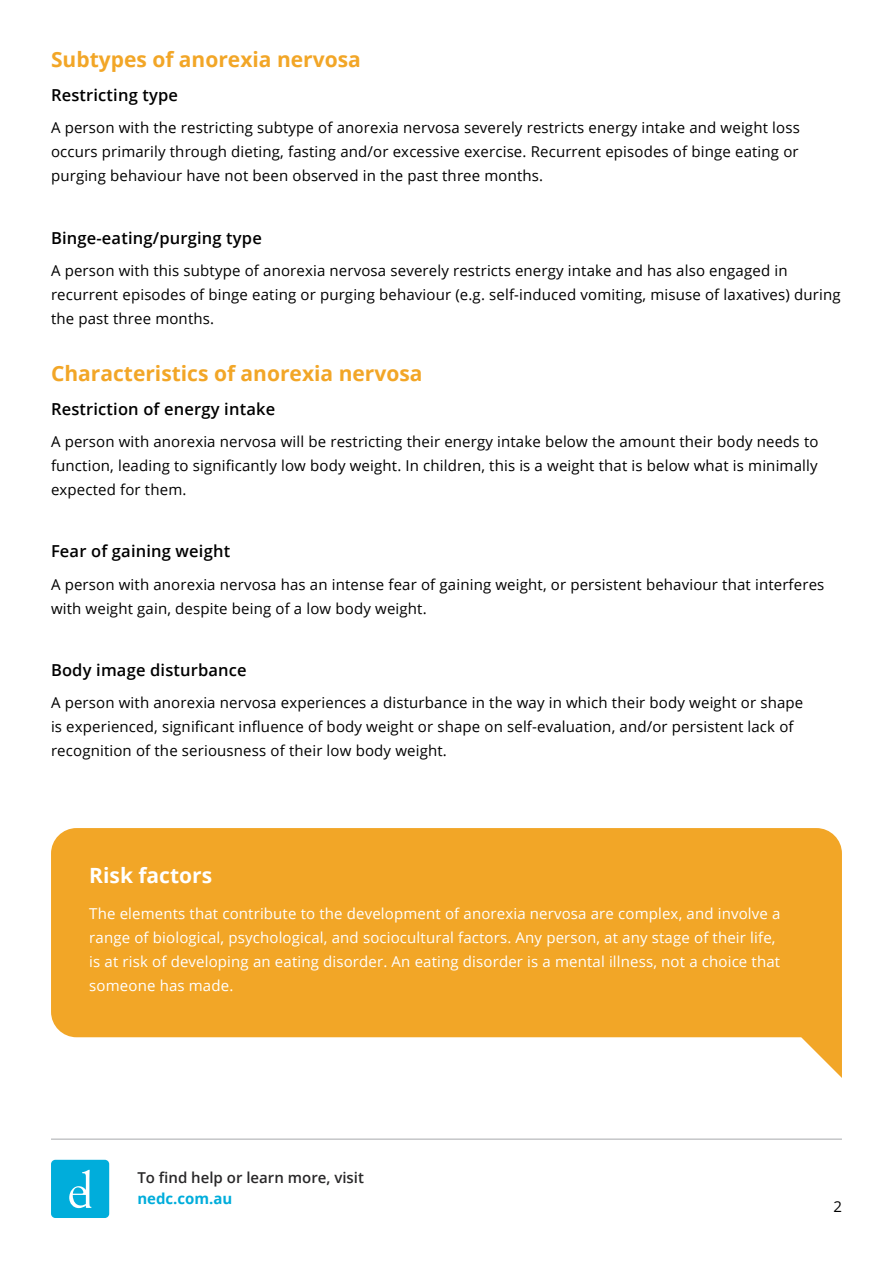
<style>
.page{position:relative;width:893px;height:1263px;background:#fff}
.page>*{position:absolute;margin:0;border:0;box-sizing:border-box;transform-origin:0 0}
.t1{font:700 21px "Open Sans";color:#f2a627}
.t2{font:700 21px "Open Sans";color:#fff}
.t3{font:600 16.5px "Open Sans";letter-spacing:.01em;color:#000}
.t4{font:15px/24px "Open Sans";letter-spacing:.01em;color:#000}
.t5{font:15px/24px "Open Sans";letter-spacing:.01em;color:#fff}
.t6{font:600 15px "Open Sans";color:#292829}
.t7{font:700 15px "Open Sans";color:#00addb}
</style>
<div class="page">
<div style="left:51px;top:1160px;width:58px;height:58px;background:#00addb;border-radius:4px"></div>
<svg style="left:69px;top:1170px;width:22px;height:38px"></svg>
<hr style="left:51px;top:1139px;width:791px;height:1px;background:#a7a9ac">
<svg style="left:801px;top:1017px;width:41px;height:61px"></svg>
<div style="left:51px;top:828px;width:791px;height:209px;background:#f2a627;border-radius:26px"></div>
<h1 class="t1" style="left:51px;top:45px;width:311px">Subtypes of anorexia nervosa</h1>
<p class="t3" style="left:51px;top:84px;width:129px">Restricting type</p>
<p class="t4" style="left:51px;top:116px;width:750px;text-align:justify">A person with the restricting subtype of anorexia nervosa severely restricts energy intake and weight loss occurs primarily through dieting, fasting and/or excessive exercise. Recurrent episodes of binge eating or purging behaviour have not been observed in the past three months.</p>
<p class="t3" style="left:51px;top:226px;width:212px">Binge-eating/purging type</p>
<p class="t4" style="left:51px;top:258px;width:791px">A person with this subtype of anorexia nervosa severely restricts energy intake and has also engaged in recurrent episodes of binge eating or purging behaviour (e.g. self-induced vomiting, misuse of laxatives) during the past three months.</p>
<h1 class="t1" style="left:51px;top:359px;width:373px">Characteristics of anorexia nervosa</h1>
<p class="t3" style="left:51px;top:397px;width:226px">Restriction of energy intake</p>
<p class="t4" style="left:51px;top:429px;width:769px;text-align:justify">A person with anorexia nervosa will be restricting their energy intake below the amount their body needs to function, leading to significantly low body weight. In children, this is a weight that is below what is minimally expected for them.</p>
<p class="t3" style="left:51px;top:540px;width:181px">Fear of gaining weight</p>
<p class="t4" style="left:51px;top:572px;width:775px">A person with anorexia nervosa has an intense fear of gaining weight, or persistent behaviour that interferes with weight gain, despite being of a low body weight.</p>
<p class="t3" style="left:51px;top:658px;width:197px">Body image disturbance</p>
<p class="t4" style="left:51px;top:690px;width:754px">A person with anorexia nervosa experiences a disturbance in the way in which their body weight or shape is experienced, significant influence of body weight or shape on self-evaluation, and/or persistent lack of recognition of the seriousness of their low body weight.</p>
<h1 class="t2" style="left:89px;top:860px;width:124px">Risk factors</h1>
<p class="t5" style="left:89px;top:901px;width:693px">The elements that contribute to the development of anorexia nervosa are complex, and involve a range of biological, psychological, and sociocultural factors. Any person, at any stage of their life, is at risk of developing an eating disorder. An eating disorder is a mental illness, not a choice that someone has made.</p>
<p class="t6" style="left:137px;top:1167px;width:228px">To find help or learn more, visit</p>
<p class="t7" style="left:137px;top:1188px;width:97px">nedc.com.au</p>
<p class="t4" style="left:833px;top:1194px;width:10px">2</p>
</div>
